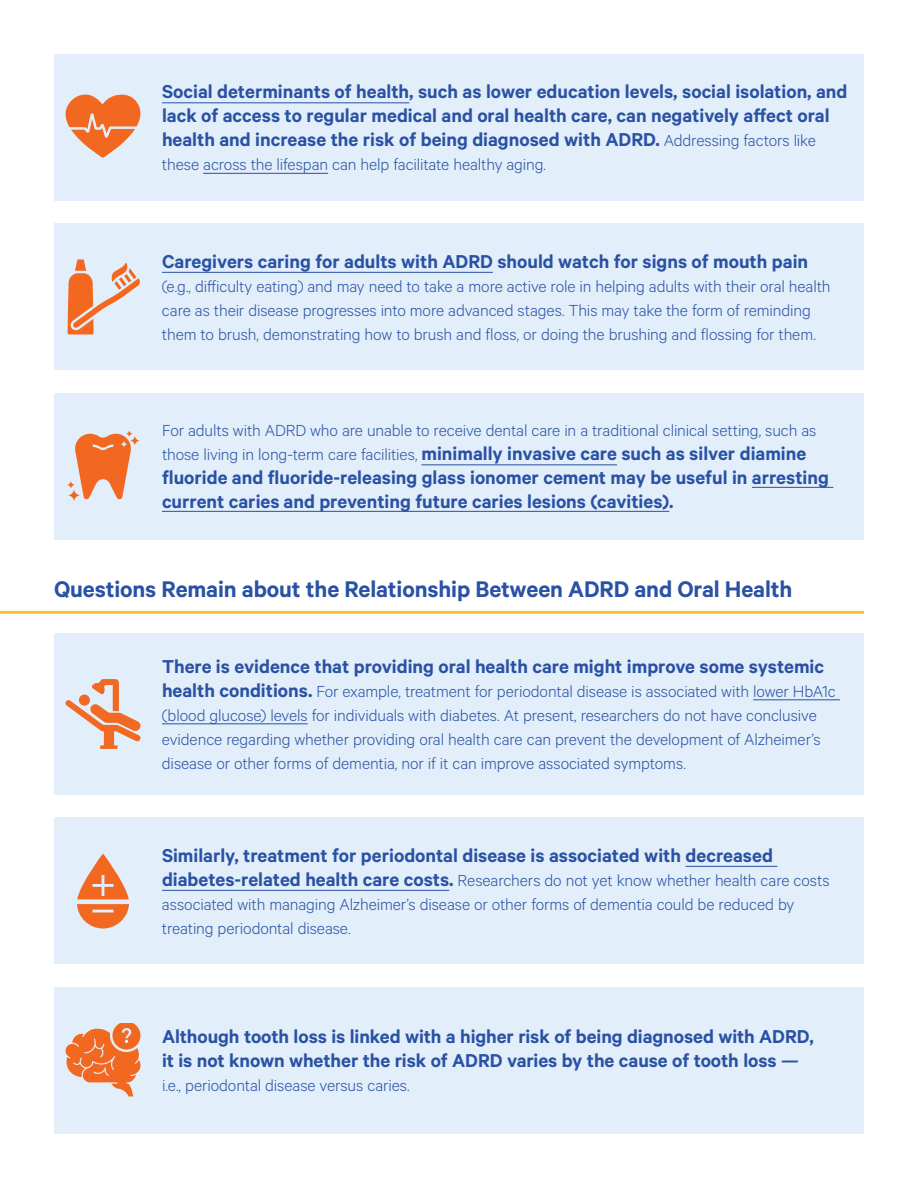
<style>
.page{position:relative;width:918px;height:1188px;background:#fff}
.page>*{position:absolute;margin:0;border:0;box-sizing:border-box;transform-origin:0 0}
.t1{font:600 25.5px "Calibre";letter-spacing:-.005em;color:#2951a4}
.t2{font:600 21px/24px "Calibre";color:#2951a4}
.t3{font:300 18px/24px "Calibre";letter-spacing:-.005em;color:#2951a4}
.s1{font-weight:300;font-size:18px}
.s2{font-weight:600;font-size:21px}
</style>
<div class="page">
<div style="left:54px;top:54px;width:810px;height:147px;background:#e2eef9"></div>
<hr style="left:162px;top:102px;width:247px;height:1px;background:#2951a4">
<hr style="left:203px;top:173px;width:125px;height:1px;background:#2951a4">
<div style="left:54px;top:224px;width:810px;height:146px;background:#e2eef9"></div>
<hr style="left:162px;top:272px;width:331px;height:1px;background:#2951a4">
<div style="left:54px;top:393px;width:810px;height:147px;background:#e2eef9"></div>
<hr style="left:422px;top:464px;width:195px;height:1px;background:#2951a4">
<hr style="left:752px;top:487px;width:81px;height:1px;background:#2951a4">
<hr style="left:162px;top:511px;width:507px;height:1px;background:#2951a4">
<svg style="left:66px;top:94px;width:74px;height:64px"></svg>
<svg style="left:68px;top:260px;width:72px;height:74px"></svg>
<svg style="left:67px;top:480px;width:8px;height:9px"></svg>
<svg style="left:67px;top:489px;width:14px;height:13px"></svg>
<svg style="left:126px;top:430px;width:7px;height:7px"></svg>
<svg style="left:75px;top:434px;width:56px;height:66px"></svg>
<svg style="left:130px;top:435px;width:10px;height:11px"></svg>
<div style="left:54px;top:633px;width:810px;height:162px;background:#e2eef9"></div>
<hr style="left:753px;top:700px;width:87px;height:1px;background:#2951a4">
<hr style="left:162px;top:724px;width:146px;height:1px;background:#2951a4">
<div style="left:54px;top:987px;width:810px;height:147px;background:#e2eef9"></div>
<div style="left:54px;top:818px;width:810px;height:146px;background:#e2eef9"></div>
<hr style="left:686px;top:866px;width:91px;height:1px;background:#2951a4">
<hr style="left:162px;top:890px;width:287px;height:1px;background:#2951a4">
<svg style="left:66px;top:679px;width:74px;height:70px"></svg>
<svg style="left:66px;top:1023px;width:74px;height:73px"></svg>
<svg style="left:77px;top:854px;width:52px;height:74px"></svg>
<hr style="left:0;top:611px;width:864px;height:3px;background:#febf2d">
<p class="t2" style="left:162px;top:79px;width:687px">Social determinants of health, such as lower education levels, social isolation, and lack of access to regular medical and oral health care, can negatively affect oral health and increase the risk of being diagnosed with ADRD. <span class="s1">Addressing factors like</span></p>
<p class="t3" style="left:162px;top:152px;width:386px">these across the lifespan can help facilitate healthy aging.</p>
<p class="t2" style="left:162px;top:249px;width:648px">Caregivers caring for adults with ADRD should watch for signs of mouth pain</p>
<p class="t3" style="left:162px;top:273px;width:670px">(e.g., difficulty eating) and may need to take a more active role in helping adults with their oral health care as their disease progresses into more advanced stages. This may take the form of reminding them to brush, demonstrating how to brush and floss, or doing the brushing and flossing for them.</p>
<p class="t3" style="left:162px;top:418px;width:656px">For adults with ADRD who are unable to receive dental care in a traditional clinical setting, such as</p>
<p class="t2" style="left:162px;top:441px;width:668px"><span class="s1">those living in long-term care facilities,</span> minimally invasive care such as silver diamine fluoride and fluoride-releasing glass ionomer cement may be useful in arresting current caries and preventing future caries lesions (cavities).</p>
<h1 class="t1" style="left:54px;top:574px;width:740px">Questions Remain about the Relationship Between ADRD and Oral Health</h1>
<p class="t2" style="left:162px;top:654px;width:664px">There is evidence that providing oral health care might improve some systemic</p>
<p class="t3" style="left:162px;top:678px;width:675px"><span class="s2">health conditions.</span> For example, treatment for periodontal disease is associated with lower HbA1c (blood glucose) levels for individuals with diabetes. At present, researchers do not have conclusive evidence regarding whether providing oral health care can prevent the development of Alzheimer’s disease or other forms of dementia, nor if it can improve associated symptoms.</p>
<p class="t2" style="left:162px;top:843px;width:612px">Similarly, treatment for periodontal disease is associated with decreased</p>
<p class="t3" style="left:162px;top:867px;width:669px"><span class="s2">diabetes-related health care costs.</span> Researchers do not yet know whether health care costs associated with managing Alzheimer’s disease or other forms of dementia could be reduced by treating periodontal disease.</p>
<p class="t2" style="left:162px;top:1024px;width:653px">Although tooth loss is linked with a higher risk of being diagnosed with ADRD, it is not known whether the risk of ADRD varies by the cause of tooth loss —</p>
<p class="t3" style="left:162px;top:1073px;width:249px">i.e., periodontal disease versus caries.</p>
</div>
